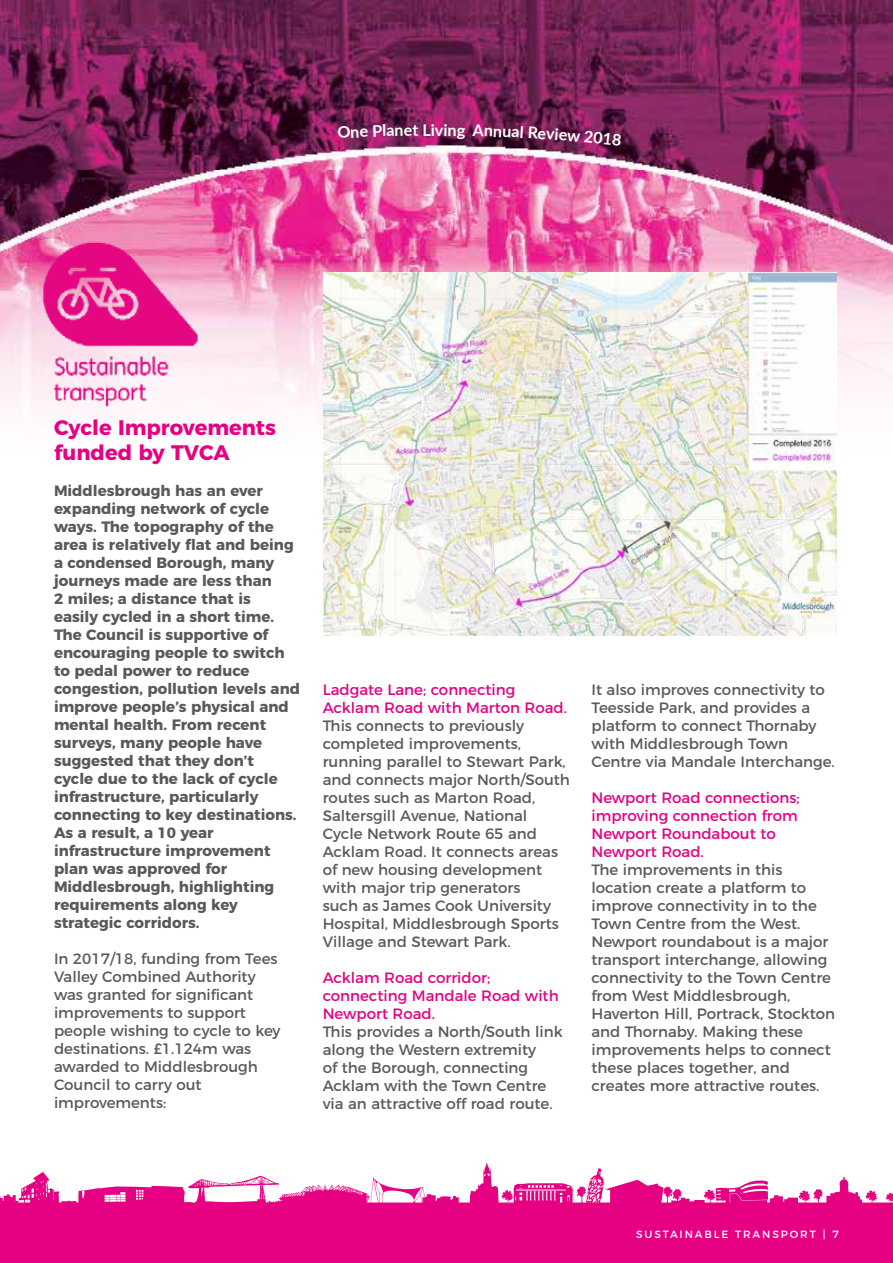
<style>
.page{position:relative;width:893px;height:1263px;background:#fff}
.page>*{position:absolute;margin:0;border:0;box-sizing:border-box;transform-origin:0 0}
.t1{font:700 21px/25.2px "Montserrat";color:#e60182}
.t2{font:700 16.2px "Lato";color:#fff}
.t3{font:15px/18px "Montserrat";color:#58595b}
.t4{font:700 15px/18px "Montserrat";color:#58595b}
.t5{font:15px/18px "Montserrat";color:#e60182}
.t6{font:10.5px "Montserrat";letter-spacing:.18em;color:#fff}
</style>
<div class="page">
<img style="left:0;top:0;width:893px;height:580px">
<img style="left:0;top:177px;width:266px;height:292px">
<img style="left:323px;top:273px;width:513px;height:363px">
<svg style="left:0;top:1162px;width:893px;height:101px;fill:#e60182"></svg>
<svg style="left:338px;top:124px;width:47px;height:14px"></svg>
<svg style="left:449px;top:127px;width:16px;height:12px"></svg>
<svg style="left:512px;top:126px;width:11px;height:12px"></svg>
<svg style="left:567px;top:131px;width:55px;height:15px"></svg>
<p class="t2" style="left:422px;top:118px;width:27px">Livi</p>
<p class="t2" style="left:386px;top:118px;width:33px;rotate:-1deg">anet</p>
<p class="t2" style="left:473px;top:118px;width:40px;rotate:2deg">Annu</p>
<p class="t2" style="left:529px;top:120px;width:41px;rotate:4deg">Revie</p>
<p class="t1" style="left:54px;top:413px;width:223px">Cycle Improvements funded by TVCA</p>
<p class="t4" style="left:54px;top:480px;width:248px">Middlesbrough has an ever expanding network of cycle ways. The topography of the area is relatively flat and being a condensed Borough, many journeys made are less than<br>2 miles; a distance that is<br>easily cycled in a short time.<br>The Council is supportive of encouraging people to switch to pedal power to reduce congestion, pollution levels and improve people’s physical and mental health. From recent surveys, many people have suggested that they don’t<br>cycle due to the lack of cycle infrastructure, particularly connecting to key destinations.<br>As a result, a 10 year infrastructure improvement plan was approved for<br>Middlesbrough, highlighting requirements along key strategic corridors.</p>
<p class="t3" style="left:54px;top:948px;width:228px">In 2017/18, funding from Tees<br>Valley Combined Authority was granted for significant improvements to support people wishing to cycle to key destinations. £1.124m was awarded to Middlesbrough<br>Council to carry out improvements:</p>
<p class="t5" style="left:323px;top:679px;width:246px">Ladgate Lane; connecting<br>Acklam Road with Marton Road.</p>
<p class="t3" style="left:323px;top:715px;width:249px">This connects to previously completed improvements, running parallel to Stewart Park, and connects major North/South routes such as Marton Road,<br>Saltersgill Avenue, National<br>Cycle Network Route 65 and<br>Acklam Road. It connects areas of new housing development with major trip generators<br>such as James Cook University<br>Hospital, Middlesbrough Sports<br>Village and Stewart Park.</p>
<p class="t5" style="left:323px;top:967px;width:238px">Acklam Road corridor; connecting Mandale Road with<br>Newport Road.</p>
<p class="t3" style="left:323px;top:1021px;width:241px">This provides a North/South link along the Western extremity<br>of the Borough, connecting<br>Acklam with the Town Centre via an attractive off road route.</p>
<p class="t3" style="left:591px;top:679px;width:245px">It also improves connectivity to<br>Teesside Park, and provides a platform to connect Thornaby with Middlesbrough Town<br>Centre via Mandale Interchange.</p>
<p class="t5" style="left:591px;top:787px;width:210px">Newport Road connections; improving connection from<br>Newport Roundabout to<br>Newport Road.</p>
<p class="t3" style="left:591px;top:859px;width:245px">The improvements in this location create a platform to improve connectivity in to the<br>Town Centre from the West.<br>Newport roundabout is a major transport interchange, allowing connectivity to the Town Centre from West Middlesbrough,<br>Haverton Hill, Portrack, Stockton and Thornaby. Making these improvements helps to connect these places together, and creates more attractive routes.</p>
<p class="t6" style="left:636px;top:1226px;width:204px">SUSTAINABLE TRANSPORT | 7</p>
</div>
